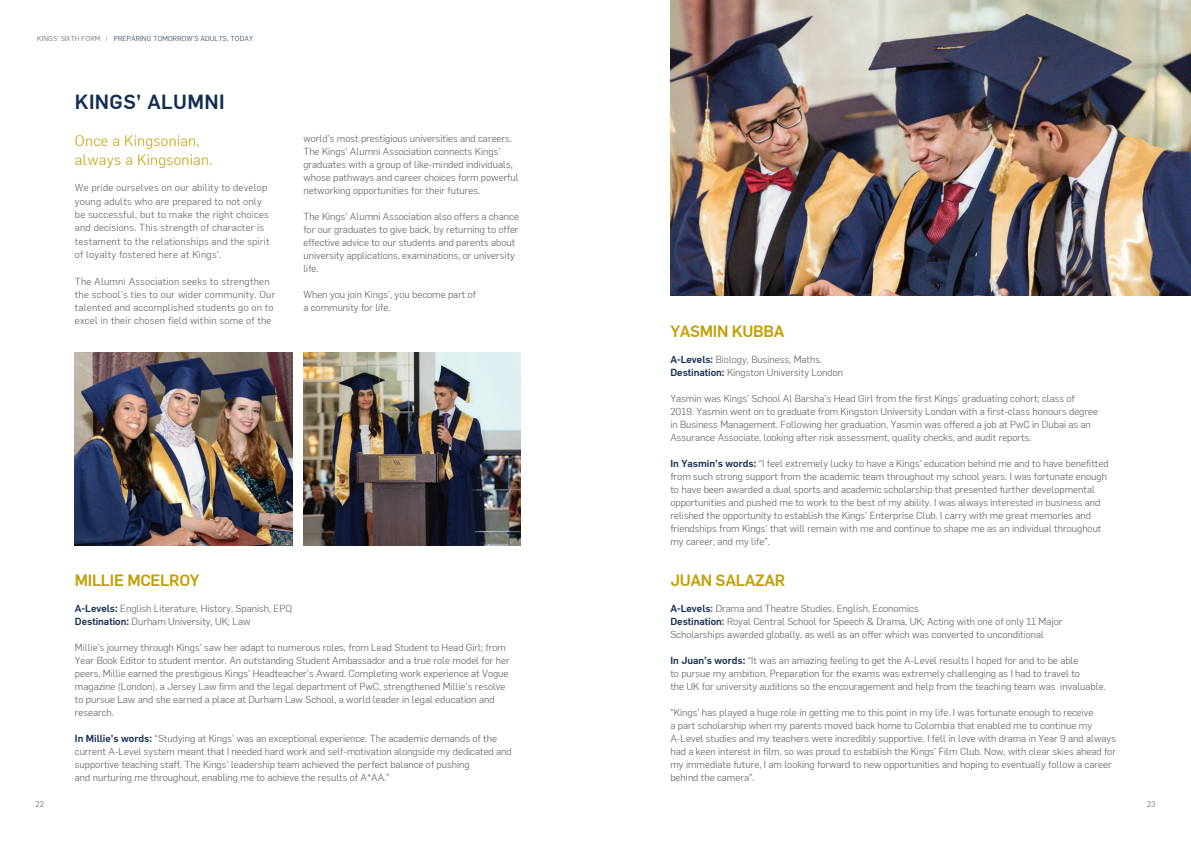
<style>
.page{position:relative;width:1191px;height:842px;background:#fff}
.page>*{position:absolute;margin:0;border:0;box-sizing:border-box;transform-origin:0 0}
.t1{font:500 20px "Flama";letter-spacing:.02em;color:#132d53}
.t2{font:500 16px "Flama";letter-spacing:-.02em;color:#c39f06}
.t3{font:300 15px/18.3px "Flama";letter-spacing:.02em;color:#c39f06}
.t4{font:300 10px/13px "Flama";color:#57585a}
.t5{font:300 10px/13.3px "Flama";letter-spacing:.02em;color:#57585a}
.t6{font:300 8px "Flama";color:#57585a}
.t7{font:300 7px "Flama";letter-spacing:.02em;color:#132d53}
.s1{color:#57585a}
.s2{font-weight:500;color:#132d53}
.s3{font-weight:500}
</style>
<div class="page">
<img style="left:670px;top:0;width:521px;height:296px">
<img style="left:75px;top:353px;width:217px;height:192px">
<img style="left:303px;top:353px;width:217px;height:192px">
<p class="t7" style="left:37px;top:34px;width:217px"><span class="s1">KINGS’ SIXTH FORM |</span> PREPARING TOMORROW’S ADULTS, TODAY</p>
<h1 class="t1" style="left:75px;top:90px;width:151px">KINGS’ ALUMNI</h1>
<h3 class="t3" style="left:75px;top:132px;width:139px">Once a Kingsonian, always a Kingsonian.</h3>
<p class="t5" style="left:75px;top:181px;width:196px">We pride ourselves on our ability to develop young adults who are prepared to not only be successful, but to make the right choices and decisions. This strength of character is testament to the relationships and the spirit of loyalty fostered here at Kings’.</p>
<p class="t5" style="left:75px;top:274px;width:202px">The Alumni Association seeks to strengthen the school’s ties to our wider community. Our talented and accomplished students go on to excel in their chosen field within some of the</p>
<p class="t4" style="left:303px;top:132px;width:217px">world’s most prestigious universities and careers.<br>The Kings’ Alumni Association connects Kings’ graduates with a group of like-minded individuals, whose pathways and career choices form powerful networking opportunities for their futures.</p>
<p class="t4" style="left:303px;top:210px;width:217px">The Kings’ Alumni Association also offers a chance for our graduates to give back, by returning to offer effective advice to our students and parents about university applications, examinations, or university life.</p>
<p class="t4" style="left:303px;top:288px;width:174px">When you join Kings’, you become part of a community for life.</p>
<h2 class="t2" style="left:75px;top:571px;width:126px">MILLIE MCELROY</h2>
<p class="t4" style="left:75px;top:602px;width:219px"><span class="s2">A-Levels:</span> English Literature, History, Spanish, EPQ<br><span class="s2">Destination:</span> Durham University, UK; Law</p>
<p class="t4" style="left:75px;top:641px;width:436px">Millie’s journey through Kings’ saw her adapt to numerous roles, from Lead Student to Head Girl; from Year Book Editor to student mentor. An outstanding Student Ambassador and a true role model for her peers, Millie earned the prestigious Kings’ Headteacher’s Award. Completing work experience at Vogue magazine (London), a Jersey Law firm and the legal department of PwC, strengthened Millie’s resolve to pursue Law and she earned a place at Durham Law School, a world leader in legal education and research.</p>
<p class="t4" style="left:75px;top:732px;width:438px"><span class="s2">In Millie’s words:</span> “Studying at Kings’ was an exceptional experience. The academic demands of the current A-Level system meant that I needed hard work and self-motivation alongside my dedicated and supportive teaching staff. The Kings’ leadership team achieved the perfect balance of pushing<br>and nurturing me throughout, enabling me to achieve the results of A*AA.”</p>
<h2 class="t2" style="left:670px;top:321px;width:116px">YASMIN KUBBA</h2>
<p class="t4" style="left:670px;top:352px;width:174px"><span class="s2">A-Levels:</span> Biology, Business, Maths.<br><span class="s2">Destination:</span> Kingston University London</p>
<p class="t4" style="left:670px;top:391px;width:429px">Yasmin was Kings’ School Al Barsha’s Head Girl from the first Kings’ graduating cohort; class of 2019. Yasmin went on to graduate from Kingston University London with a first-class honours degree in Business Management. Following her graduation, Yasmin was offered a job at PwC in Dubai as an Assurance Associate, looking after risk assessment, quality checks, and audit reports.</p>
<p class="t4" style="left:670px;top:456px;width:440px"><span class="s2">In Yasmin’s words:</span> “I feel extremely lucky to have a Kings’ education behind me and to have benefitted from such strong support from the academic team throughout my school years. I was fortunate enough to have been awarded a dual sports and academic scholarship that presented further developmental opportunities and pushed me to work to the best of my ability. I was always interested in business and relished the opportunity to establish the Kings’ Enterprise Club. I carry with me great memories and friendships from Kings’ that will remain with me and continue to shape me as an individual throughout my career, and my life”.</p>
<h2 class="t2" style="left:670px;top:571px;width:116px">JUAN SALAZAR</h2>
<p class="t4" style="left:670px;top:602px;width:394px"><span class="s2">A-Levels</span><span class="s3">:</span> Drama and Theatre Studies, English, Economics<br><span class="s2">Destination</span><span class="s3">:</span> Royal Central School for Speech &amp; Drama, UK; Acting with one of only 11 Major<br>Scholarships awarded globally, as well as an offer which was converted to unconditional</p>
<p class="t4" style="left:670px;top:654px;width:437px"><span class="s2">In Juan’s words:</span> “It was an amazing feeling to get the A-Level results I hoped for and to be able<br>to pursue my ambition. Preparation for the exams was extremely challenging as I had to travel to<br>the UK for university auditions so the encouragement and help from the teaching team was invaluable.</p>
<p class="t4" style="left:670px;top:706px;width:447px">“Kings’ has played a huge role in getting me to this point in my life. I was fortunate enough to receive<br>a part scholarship when my parents moved back home to Colombia that enabled me to continue my A-Level studies and my teachers were incredibly supportive. I fell in love with drama in Year 9 and always had a keen interest in film, so was proud to establish the Kings’ Film Club. Now, with clear skies ahead for my immediate future, I am looking forward to new opportunities and hoping to eventually follow a career behind the camera”.</p>
<p class="t6" style="left:35px;top:799px;width:10px">22</p>
<p class="t6" style="left:1146px;top:799px;width:10px">23</p>
</div>
